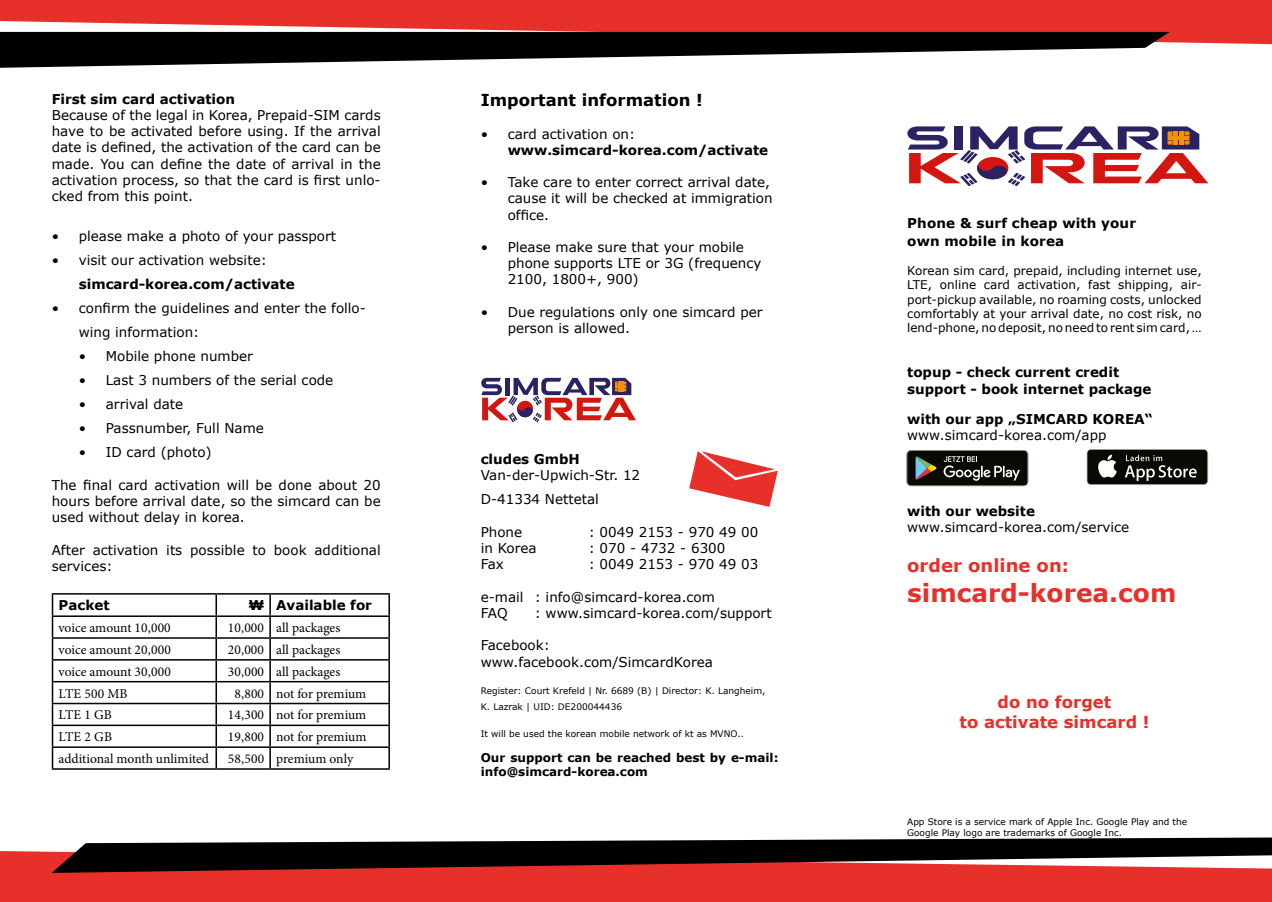
<style>
.page{position:relative;width:1272px;height:902px;background:#fff}
.page>*{position:absolute;margin:0;border:0;box-sizing:border-box;transform-origin:0 0}
.t1{font:700 24.9px "Verdana";color:#e7302a}
.t2{font:700 18px "Verdana";color:#e7302a}
.t3{font:700 16.5px/19.8px "Verdana";color:#e7302a;text-align:center}
.t4{font:700 16.5px "Verdana";color:#000}
.t5{font:13.5px/16.2px "Verdana";color:#000}
.t6{font:700 13.5px/18px "Verdana";color:#000}
.t7{font:13.5px "Minion Pro";color:#000}
.t8{font:12px/14.4px "Verdana";color:#000;text-align:justify}
.t9{font:700 12px/14.4px "Verdana";color:#000}
.t10{font:9px/16.2px "Verdana";color:#000}
</style>
<div class="page">
<div style="left:0;top:851px;width:1271px;height:50px;background:#e7302a"></div>
<svg style="left:52px;top:837px;width:1219px;height:35px"></svg>
<svg style="left:0;top:0;width:1271px;height:44px;background:#e8403a"></svg>
<svg style="left:0;top:32px;width:1169px;height:36px"></svg>
<svg style="left:689px;top:451px;width:88px;height:56px"></svg>
<hr style="left:52px;top:593px;width:164px;height:1px;background:#000">
<hr style="left:216px;top:593px;width:54px;height:1px;background:#000">
<hr style="left:215px;top:594px;width:2px;height:21px;background:#000">
<hr style="left:270px;top:593px;width:120px;height:1px;background:#000">
<hr style="left:269px;top:594px;width:2px;height:21px;background:#000">
<hr style="left:388px;top:594px;width:2px;height:21px;background:#000">
<hr style="left:52px;top:615px;width:164px;height:2px;background:#000">
<hr style="left:216px;top:615px;width:54px;height:2px;background:#000">
<hr style="left:215px;top:617px;width:2px;height:20px;background:#000">
<hr style="left:270px;top:615px;width:120px;height:2px;background:#000">
<hr style="left:269px;top:617px;width:2px;height:20px;background:#000">
<hr style="left:388px;top:617px;width:2px;height:20px;background:#000">
<hr style="left:52px;top:637px;width:164px;height:1px;background:#000">
<hr style="left:216px;top:637px;width:54px;height:1px;background:#000">
<hr style="left:215px;top:638px;width:2px;height:21px;background:#000">
<hr style="left:270px;top:637px;width:120px;height:1px;background:#000">
<hr style="left:269px;top:638px;width:2px;height:21px;background:#000">
<hr style="left:388px;top:638px;width:2px;height:21px;background:#000">
<hr style="left:52px;top:659px;width:164px;height:1px;background:#000">
<hr style="left:216px;top:659px;width:54px;height:1px;background:#000">
<hr style="left:215px;top:660px;width:2px;height:21px;background:#000">
<hr style="left:270px;top:659px;width:120px;height:1px;background:#000">
<hr style="left:269px;top:660px;width:2px;height:21px;background:#000">
<hr style="left:388px;top:660px;width:2px;height:21px;background:#000">
<hr style="left:52px;top:681px;width:164px;height:1px;background:#000">
<hr style="left:216px;top:681px;width:54px;height:1px;background:#000">
<hr style="left:215px;top:682px;width:2px;height:20px;background:#000">
<hr style="left:270px;top:681px;width:120px;height:1px;background:#000">
<hr style="left:269px;top:682px;width:2px;height:20px;background:#000">
<hr style="left:388px;top:682px;width:2px;height:20px;background:#000">
<hr style="left:52px;top:702px;width:164px;height:2px;background:#000">
<hr style="left:216px;top:702px;width:54px;height:2px;background:#000">
<hr style="left:215px;top:704px;width:2px;height:20px;background:#000">
<hr style="left:270px;top:702px;width:120px;height:2px;background:#000">
<hr style="left:269px;top:704px;width:2px;height:20px;background:#000">
<hr style="left:388px;top:704px;width:2px;height:20px;background:#000">
<hr style="left:52px;top:724px;width:164px;height:2px;background:#000">
<hr style="left:216px;top:724px;width:54px;height:2px;background:#000">
<hr style="left:215px;top:726px;width:2px;height:20px;background:#000">
<hr style="left:270px;top:724px;width:120px;height:2px;background:#000">
<hr style="left:269px;top:726px;width:2px;height:20px;background:#000">
<hr style="left:388px;top:726px;width:2px;height:20px;background:#000">
<hr style="left:52px;top:746px;width:164px;height:1px;background:#000">
<svg style="left:52px;top:594px;width:1px;height:174px"></svg>
<hr style="left:216px;top:746px;width:54px;height:1px;background:#000">
<hr style="left:215px;top:747px;width:2px;height:21px;background:#000">
<hr style="left:270px;top:746px;width:120px;height:1px;background:#000">
<hr style="left:269px;top:747px;width:2px;height:21px;background:#000">
<hr style="left:388px;top:747px;width:2px;height:21px;background:#000">
<hr style="left:52px;top:768px;width:164px;height:1px;background:#000">
<hr style="left:216px;top:768px;width:54px;height:1px;background:#000">
<hr style="left:270px;top:768px;width:120px;height:1px;background:#000">
<svg style="left:906px;top:450px;width:122px;height:36px;background:#33322d"></svg>
<svg style="left:1086px;top:449px;width:122px;height:36px"></svg>
<div style="left:1087px;top:450px;width:120px;height:34px;background:#0b0904;border-radius:3px"></div>
<svg style="left:1098px;top:454px;width:18px;height:23px"></svg>
<svg style="left:1125px;top:455px;width:71px;height:26px"></svg>
<svg style="left:907px;top:126px;width:301px;height:60px"></svg>
<svg style="left:481px;top:378px;width:155px;height:44px"></svg>
<p class="t6" style="left:52px;top:90px;width:185px">First sim card activation</p>
<p class="t5" style="left:52px;top:107px;width:330px;text-align:justify">Because of the legal in Korea, Prepaid-SIM cards have to be activated before using. If the arrival date is defined, the activation of the card can be made. You can define the date of arrival in the activation process, so that the card is first unlo&shy;cked from this point.</p>
<p class="t5" style="left:52px;top:228px;width:286px">• please make a photo of your passport</p>
<p class="t5" style="left:52px;top:252px;width:216px">• visit our activation website:</p>
<p class="t6" style="left:79px;top:275px;width:217px">simcard-korea.com/activate</p>
<p class="t5" style="left:79px;top:296px;width:288px;line-height:24px;text-indent:-27px">• confirm the guidelines and enter the follo&shy;wing information:</p>
<p class="t5" style="left:79px;top:348px;width:176px">• Mobile phone number</p>
<p class="t5" style="left:79px;top:372px;width:256px">• Last 3 numbers of the serial code</p>
<p class="t5" style="left:79px;top:396px;width:106px">• arrival date</p>
<p class="t5" style="left:79px;top:420px;width:187px">• Passnumber, Full Name</p>
<p class="t5" style="left:79px;top:444px;width:134px">• ID card (photo)</p>
<p class="t5" style="left:52px;top:476px;width:330px;text-align:justify">The final card activation will be done about 20 hours before arrival date, so the simcard can be used without delay in korea.</p>
<p class="t5" style="left:52px;top:541px;width:330px">After activation its possible to book additional services:</p>
<p class="t6" style="left:58px;top:596px;width:53px">Packet</p>
<p class="t6" style="left:249px;top:596px;width:125px">₩ Available for</p>
<p class="t7" style="left:58px;top:618px;width:114px">voice amount 10,000</p>
<p class="t7" style="left:228px;top:618px;width:114px">10,000 all packages</p>
<p class="t7" style="left:58px;top:640px;width:114px">voice amount 20,000</p>
<p class="t7" style="left:228px;top:640px;width:114px">20,000 all packages</p>
<p class="t7" style="left:59px;top:662px;width:114px">voice amount 30,000</p>
<p class="t7" style="left:228px;top:662px;width:114px">30,000 all packages</p>
<p class="t7" style="left:59px;top:684px;width:70px">LTE 500 MB</p>
<p class="t7" style="left:234px;top:684px;width:133px">8,800 not for premium</p>
<p class="t7" style="left:59px;top:706px;width:55px">LTE 1 GB</p>
<p class="t7" style="left:228px;top:706px;width:140px">14,300 not for premium</p>
<p class="t7" style="left:59px;top:727px;width:55px">LTE 2 GB</p>
<p class="t7" style="left:228px;top:727px;width:140px">19,800 not for premium</p>
<p class="t7" style="left:59px;top:749px;width:152px">additional month unlimited</p>
<p class="t7" style="left:228px;top:749px;width:127px">58,500 premium only</p>
<p class="t4" style="left:480px;top:88px;width:223px">Important information !</p>
<p class="t5" style="left:480px;top:125px;width:156px">• card activation on:</p>
<p class="t6" style="left:507px;top:140px;width:262px">www.simcard-korea.com/activate</p>
<p class="t5" style="left:507px;top:174px;width:266px;text-indent:-27px">• Take care to enter correct arrival date, cause it will be checked at immigration office.</p>
<p class="t5" style="left:507px;top:239px;width:255px;text-indent:-27px">• Please make sure that your mobile phone supports LTE or 3G (frequency<br>2100, 1800+, 900)</p>
<p class="t5" style="left:507px;top:303px;width:256px;text-indent:-27px">• Due regulations only one simcard per person is allowed.</p>
<p class="t6" style="left:480px;top:449px;width:101px">cludes GmbH</p>
<p class="t5" style="left:480px;top:463px;width:161px;line-height:24px">Van-der-Upwich-Str. 12<br>D-41334 Nettetal</p>
<p class="t5" style="left:480px;top:523px;width:43px">Phone</p>
<p class="t5" style="left:588px;top:523px;width:171px">: 0049 2153 - 970 49 00</p>
<p class="t5" style="left:480px;top:540px;width:58px">in Korea</p>
<p class="t5" style="left:588px;top:540px;width:138px">: 070 - 4732 - 6300</p>
<p class="t5" style="left:480px;top:556px;width:25px">Fax</p>
<p class="t5" style="left:588px;top:556px;width:171px">: 0049 2153 - 970 49 03</p>
<p class="t5" style="left:480px;top:588px;width:236px">e-mail : info@simcard-korea.com<br>FAQ</p>
<p class="t5" style="left:534px;top:604px;width:238px">: www.simcard-korea.com/support</p>
<p class="t5" style="left:480px;top:637px;width:234px">Facebook: www.facebook.com/SimcardKorea</p>
<p class="t10" style="left:480px;top:682px;width:286px">Register: Court Krefeld | Nr. 6689 (B) | Director: K. Langheim,<br>K. Lazrak | UID: DE200044436</p>
<p class="t10" style="left:480px;top:725px;width:265px">It will be used the korean mobile network of kt as MVNO..</p>
<p class="t9" style="left:480px;top:750px;width:299px">Our support can be reached best by e-mail: info@simcard-korea.com</p>
<p class="t6" style="left:907px;top:214px;width:230px">Phone &amp; surf cheap with your own mobile in korea</p>
<p class="t8" style="left:907px;top:263px;width:296px">Korean sim card, prepaid, including internet use, LTE, online card activation, fast shipping, air&shy;port-pickup available, no roaming costs, unlocked comfortably at your arrival date, no cost risk, no lend-phone, no deposit, no need to rent sim card, …</p>
<p class="t6" style="left:907px;top:364px;width:246px;line-height:16.2px">topup - check current credit support - book internet package</p>
<p class="t6" style="left:907px;top:410px;width:247px">with our app „SIMCARD KOREA“</p>
<p class="t5" style="left:907px;top:427px;width:201px">www.simcard-korea.com/app</p>
<p class="t6" style="left:907px;top:502px;width:129px">with our website</p>
<p class="t5" style="left:907px;top:519px;width:223px">www.simcard-korea.com/service</p>
<h2 class="t2" style="left:907px;top:552px;width:163px">order online on:</h2>
<h1 class="t1" style="left:907px;top:575px;width:271px">simcard-korea.com</h1>
<p class="t3" style="left:959px;top:691px;width:191px">do no forget<br>to activate simcard !</p>
<p class="t10" style="left:907px;top:816px;width:281px;line-height:10.8px">App Store is a service mark of Apple Inc. Google Play and the<br>Google Play logo are trademarks of Google Inc.</p>
</div>
